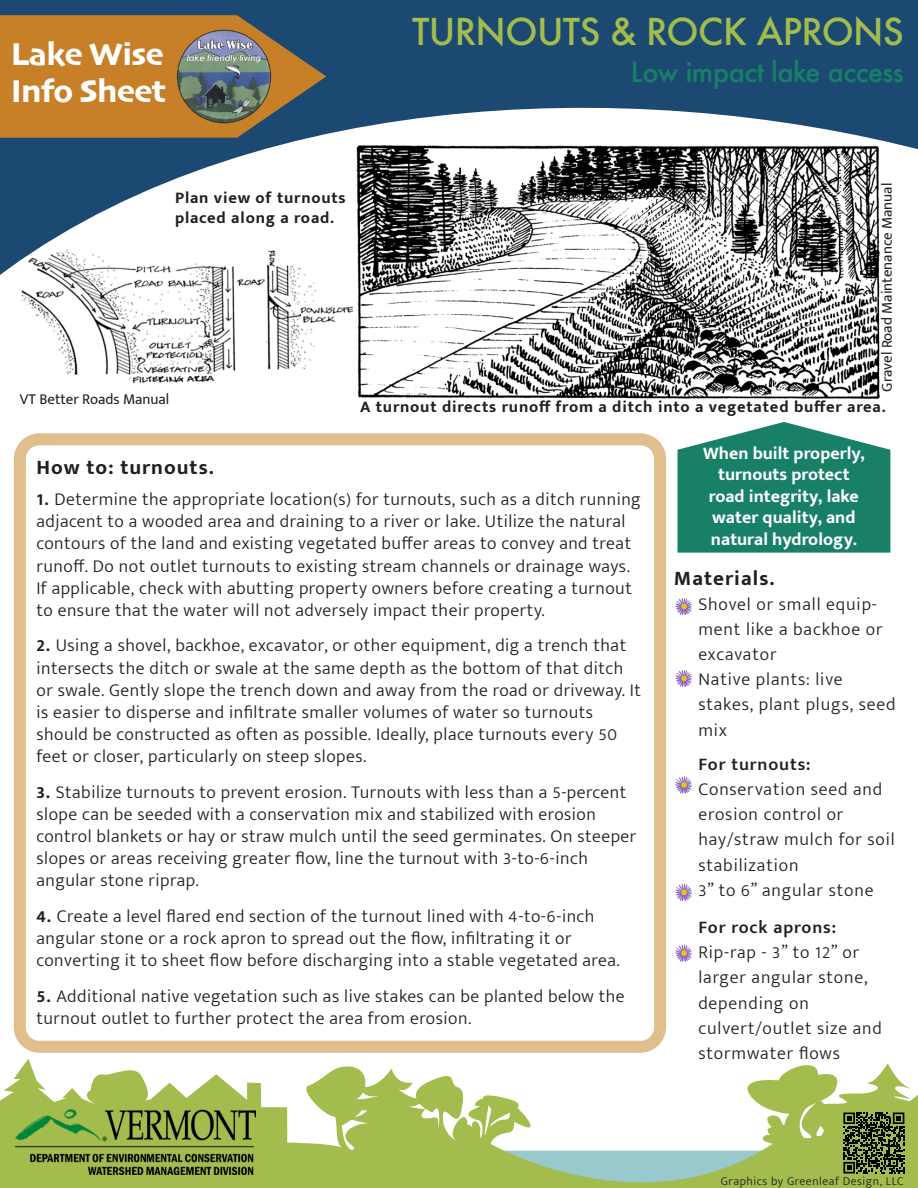
<style>
.page{position:relative;width:918px;height:1188px;background:#fff}
.page>*{position:absolute;margin:0;border:0;box-sizing:border-box;transform-origin:0 0}
.t1{font:500 36px "Futura";letter-spacing:-.02em;color:#a3bc4e}
.t2{font:33px/37.2px "Skia";letter-spacing:-.02em;color:#fff}
.t3{font:500 27px "Futura";letter-spacing:-.02em;color:#188067}
.t4{font:700 21px "Mukta Mahee";letter-spacing:.05em;color:#231f20}
.t5{font:300 18px/22.2px "Mukta Mahee";letter-spacing:.03em;color:#231f20}
.t6{font:300 18px/25.2px "Mukta Mahee";letter-spacing:.05em;color:#231f20}
.t7{font:700 18px/21.6px "Mukta Mahee";color:#fff;text-align:center}
.t8{font:600 18px "Mukta Mahee";letter-spacing:.05em;color:#231f20}
.t9{font:700 16.5px/19.2px "Mukta Mahee";letter-spacing:.05em;color:#231f20}
.t10{font:15px "Mukta Mahee";color:#231f20}
.t11{font:300 12px "Mukta Mahee";letter-spacing:.05em;color:#231f20}
.s1{font-weight:700}
</style>
<div class="page">
<img style="left:21px;top:286px;width:332px;height:98px">
<img style="left:357px;top:286px;width:523px;height:113px">
<svg style="left:0;top:0;width:918px;height:286px"></svg>
<svg style="left:0;top:1058px;width:918px;height:130px"></svg>
<svg style="left:0;top:15px;width:326px;height:123px;background:#ae7832"></svg>
<img style="left:15px;top:1110px;width:240px;height:64px">
<img style="left:163px;top:12px;width:125px;height:125px">
<svg style="left:843px;top:1113px;width:61px;height:60px;background:#444f20"></svg>
<div style="left:14px;top:433px;width:652px;height:620px;border:12px solid #e0bf8d;border-radius:20px"></div>
<svg style="left:675px;top:776px;width:17px;height:18px"></svg>
<svg style="left:675px;top:598px;width:17px;height:18px"></svg>
<svg style="left:675px;top:670px;width:17px;height:17px"></svg>
<svg style="left:675px;top:944px;width:17px;height:18px"></svg>
<svg style="left:675px;top:884px;width:17px;height:18px"></svg>
<svg style="left:677px;top:422px;width:213px;height:131px;background:#328e78"></svg>
<h2 class="t2" style="left:11px;top:38px;width:157px">Lake Wise<br>Info Sheet</h2>
<h1 class="t1" style="left:412px;top:7px;width:493px">TURNOUTS &amp; ROCK APRONS</h1>
<h3 class="t3" style="left:631px;top:54px;width:275px">Low impact lake access</h3>
<p class="t9" style="left:175px;top:188px;width:172px">Plan view of turnouts placed along a road.</p>
<p class="t10" style="left:20px;top:390px;width:151px">VT Better Roads Manual</p>
<p class="t10" style="left:878px;top:392px;width:210px;rotate:-90deg">Gravel Road Maintenance Manual</p>
<p class="t9" style="left:360px;top:397px;width:527px">A turnout directs runoff from a ditch into a vegetated buffer area.</p>
<p class="t4" style="left:36px;top:454px;width:179px">How to: turnouts.</p>
<p class="t5" style="left:36px;top:488px;width:606px"><span class="s1">1.</span> Determine the appropriate location(s) for turnouts, such as a ditch running adjacent to a wooded area and draining to a river or lake. Utilize the natural contours of the land and existing vegetated buffer areas to convey and treat runoff. Do not outlet turnouts to existing stream channels or drainage ways.<br>If applicable, check with abutting property owners before creating a turnout to ensure that the water will not adversely impact their property.</p>
<p class="t5" style="left:36px;top:634px;width:606px"><span class="s1">2.</span> Using a shovel, backhoe, excavator, or other equipment, dig a trench that intersects the ditch or swale at the same depth as the bottom of that ditch or swale. Gently slope the trench down and away from the road or driveway. It is easier to disperse and infiltrate smaller volumes of water so turnouts should be constructed as often as possible. Ideally, place turnouts every 50 feet or closer, particularly on steep slopes.</p>
<p class="t5" style="left:36px;top:780px;width:602px"><span class="s1">3.</span> Stabilize turnouts to prevent erosion. Turnouts with less than a 5-percent slope can be seeded with a conservation mix and stabilized with erosion control blankets or hay or straw mulch until the seed germinates. On steeper slopes or areas receiving greater flow, line the turnout with 3-to-6-inch angular stone riprap.</p>
<p class="t5" style="left:36px;top:905px;width:585px"><span class="s1">4.</span> Create a level flared end section of the turnout lined with 4-to-6-inch angular stone or a rock apron to spread out the flow, infiltrating it or converting it to sheet flow before discharging into a stable vegetated area.</p>
<p class="t5" style="left:36px;top:984px;width:590px"><span class="s1">5.</span> Additional native vegetation such as live stakes can be planted below the turnout outlet to further protect the area from erosion.</p>
<p class="t7" style="left:703px;top:442px;width:163px">When built properly, turnouts protect road integrity, lake water quality, and natural hydrology.</p>
<p class="t4" style="left:674px;top:565px;width:102px">Materials.</p>
<p class="t6" style="left:698px;top:591px;width:199px">Shovel or small equip&shy;ment like a backhoe or excavator<br>Native plants: live stakes, plant plugs, seed mix</p>
<p class="t8" style="left:698px;top:753px;width:114px">For turnouts:</p>
<p class="t6" style="left:698px;top:776px;width:198px">Conservation seed and erosion control or hay/straw mulch for soil stabilization<br>3” to 6” angular stone</p>
<p class="t8" style="left:698px;top:916px;width:139px">For rock aprons:</p>
<p class="t6" style="left:698px;top:939px;width:185px">Rip-rap - 3” to 12” or larger angular stone, depending on culvert/outlet size and stormwater flows</p>
<p class="t11" style="left:721px;top:1173px;width:184px">Graphics by Greenleaf Design, LLC</p>
</div>
